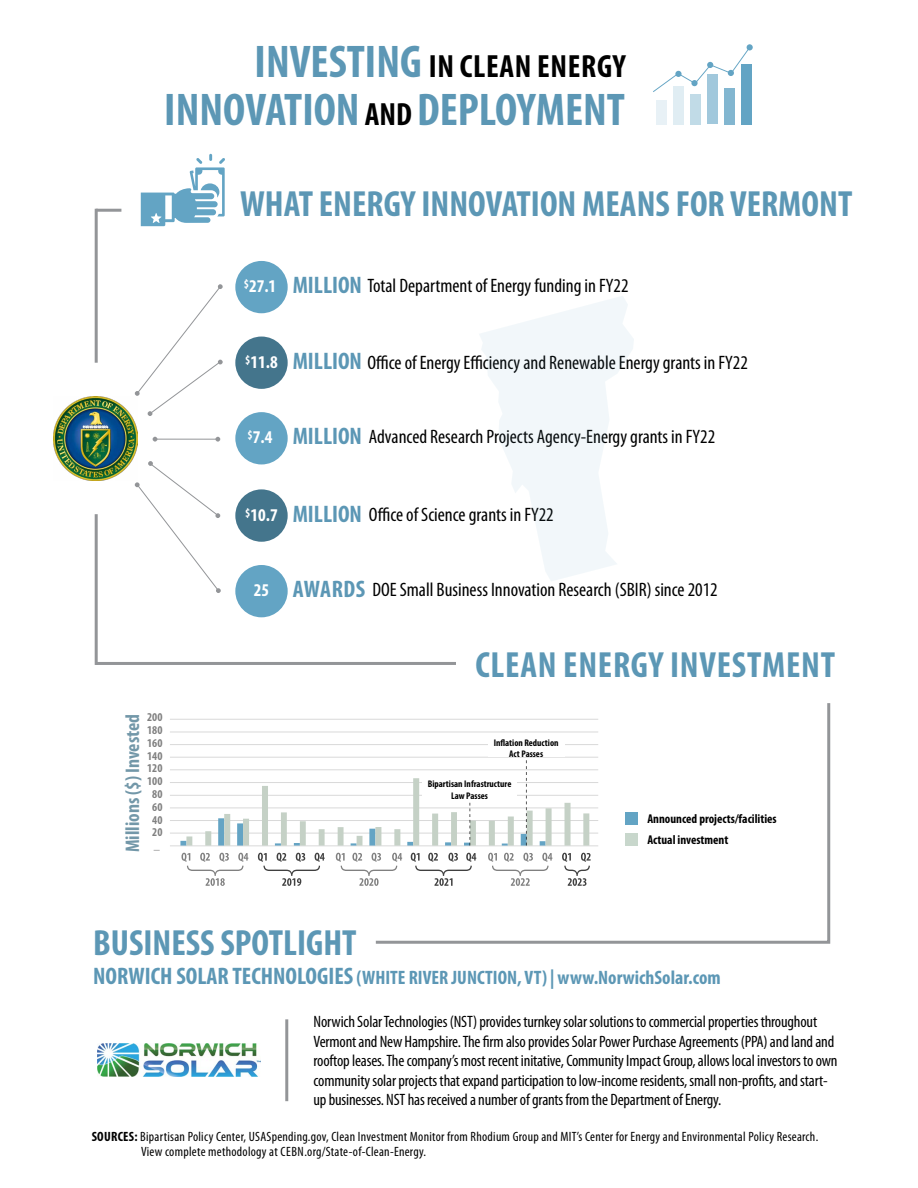
<style>
.page{position:relative;width:918px;height:1188px;background:#fff}
.page>*{position:absolute;margin:0;border:0;box-sizing:border-box;transform-origin:0 0}
.t1{font:700 condensed 46.05px "Myriad Pro";color:#5c97b5}
.t2{font:700 condensed 36.6px "Myriad Pro";color:#5c97b5}
.t3{font:700 condensed 36.6px "Myriad Pro";letter-spacing:.02em;color:#5c97b5}
.t4{font:700 condensed 32.25px "Myriad Pro";letter-spacing:.02em;color:#000}
.t5{font:700 condensed 24px "Myriad Pro";color:#5c97b5}
.t6{font:700 condensed 19.8px "Myriad Pro";color:#44758c}
.t7{font:condensed 19.5px "Myriad Pro";color:#000}
.t8{font:700 condensed 19.5px "Myriad Pro";color:#5c97b5}
.t9{font:700 condensed 18px "Myriad Pro";color:#fff}
.t10{font:condensed 16.5px/19.5px "Myriad Pro";letter-spacing:-.01em;color:#000}
.t11{font:condensed 13.5px/15px "Myriad Pro";letter-spacing:.02em;color:#000}
.t12{font:700 condensed 12.75px/21.5px "Myriad Pro";color:#000}
.t13{font:700 condensed 12px/12.8px "Myriad Pro";color:#000;text-align:center}
.t14{font:700 condensed 9.6px/11.6px "Myriad Pro";color:#000;text-align:center}
.s1{font-size:46.05px;color:#5c97b5}
.s2{font-size:32.25px;color:#000}
.s3{font-size:24px}
.s4{font-weight:700}
</style>
<div class="page">
<div style="left:656px;top:100px;width:11px;height:24px;background:#e8f1f6"></div>
<div style="left:673px;top:86px;width:11px;height:38px;background:#e0edf3"></div>
<div style="left:690px;top:94px;width:11px;height:30px;background:#c1dbe7"></div>
<div style="left:707px;top:75px;width:11px;height:49px;background:#a1c8dc"></div>
<div style="left:724px;top:88px;width:11px;height:36px;background:#82b6d0"></div>
<div style="left:741px;top:64px;width:11px;height:60px;background:#63a4c4"></div>
<svg style="left:653px;top:44px;width:100px;height:48px"></svg>
<div style="left:235px;top:261px;width:53px;height:52px;background:#63a4c4;border-radius:50%"></div>
<div style="left:235px;top:337px;width:53px;height:52px;background:#44758c;border-radius:50%"></div>
<div style="left:235px;top:489px;width:53px;height:53px;background:#44758c;border-radius:50%"></div>
<div style="left:235px;top:565px;width:53px;height:52px;background:#63a4c4;border-radius:50%"></div>
<div style="left:235px;top:412px;width:53px;height:52px;background:#63a4c4;border-radius:50%"></div>
<hr style="left:95px;top:209px;width:3px;height:154px;background:#939598">
<img style="left:53px;top:396px;width:85px;height:84px">
<hr style="left:96px;top:662px;width:360px;height:3px;background:#939598">
<svg style="left:141px;top:154px;width:84px;height:72px"></svg>
<hr style="left:96px;top:209px;width:25px;height:3px;background:#939598">
<hr style="left:95px;top:514px;width:3px;height:151px;background:#939598">
<svg style="left:135px;top:284px;width:88px;height:132px"></svg>
<svg style="left:135px;top:461px;width:86px;height:132px"></svg>
<svg style="left:153px;top:437px;width:4px;height:5px"></svg>
<svg style="left:215px;top:437px;width:5px;height:5px"></svg>
<hr style="left:155px;top:439px;width:63px;height:1px;background:#939598">
<svg style="left:373px;top:703px;width:458px;height:241px"></svg>
<hr style="left:285px;top:1019px;width:3px;height:82px;background:#939598">
<svg style="left:479px;top:296px;width:155px;height:285px;fill:#f2f7fa"></svg>
<img style="left:98px;top:1044px;width:162px;height:33px">
<hr style="left:170px;top:719px;width:428px;height:1px;background:#d9d9d9">
<hr style="left:170px;top:732px;width:428px;height:1px;background:#d9d9d9">
<hr style="left:170px;top:744px;width:428px;height:1px;background:#d9d9d9">
<hr style="left:170px;top:757px;width:428px;height:1px;background:#d9d9d9">
<hr style="left:170px;top:769px;width:428px;height:1px;background:#d9d9d9">
<hr style="left:170px;top:782px;width:428px;height:1px;background:#d9d9d9">
<hr style="left:170px;top:795px;width:428px;height:1px;background:#d9d9d9">
<hr style="left:170px;top:808px;width:428px;height:1px;background:#d9d9d9">
<hr style="left:170px;top:820px;width:428px;height:1px;background:#d9d9d9">
<hr style="left:170px;top:833px;width:428px;height:1px;background:#d9d9d9">
<hr style="left:170px;top:846px;width:428px;height:1px;background:#d9d9d9">
<div style="left:625px;top:812px;width:13px;height:13px;background:#63a4c4"></div>
<div style="left:625px;top:833px;width:13px;height:13px;background:#c8d7cc"></div>
<div style="left:647px;top:813px;width:130px;height:10px;background:#fff"></div>
<div style="left:647px;top:835px;width:82px;height:9px;background:#fff"></div>
<div style="left:488px;top:738px;width:77px;height:19px;background:#fff"></div>
<svg style="left:180px;top:760px;width:409px;height:86px"></svg>
<div style="left:422px;top:780px;width:95px;height:19px;background:#fff"></div>
<svg style="left:258px;top:853px;width:67px;height:33px"></svg>
<svg style="left:336px;top:853px;width:66px;height:33px"></svg>
<svg style="left:411px;top:853px;width:65px;height:33px"></svg>
<svg style="left:488px;top:853px;width:64px;height:33px"></svg>
<svg style="left:562px;top:853px;width:29px;height:33px"></svg>
<svg style="left:181px;top:853px;width:67px;height:33px"></svg>
<h3 class="t4" style="left:255px;top:46px;width:373px"><span class="s1">INVESTING</span> IN CLEAN ENERGY</h3>
<h1 class="t1" style="left:164px;top:81px;width:462px">INNOVATION <span class="s2">AND</span> DEPLOYMENT</h1>
<h2 class="t2" style="left:240px;top:180px;width:614px">WHAT ENERGY INNOVATION MEANS FOR VERMONT</h2>
<p class="t13" style="left:147px;top:711px;width:17px">200</p>
<p class="t6" style="left:120px;top:852px;width:140px;rotate:-90deg">Millions ($) Invested</p>
<p class="t13" style="left:147px;top:723px;width:17px">180</p>
<p class="t13" style="left:147px;top:736px;width:17px">160</p>
<p class="t13" style="left:147px;top:749px;width:17px">140</p>
<p class="t13" style="left:147px;top:762px;width:17px">120<br>100<br>80<br>60<br>40<br>20</p>
<p class="t13" style="left:154px;top:838px;width:7px">_</p>
<p class="t9" style="left:244px;top:275px;width:34px"><sup>$</sup>27.1</p>
<h3 class="t5" style="left:293px;top:270px;width:71px">MILLION</h3>
<p class="t7" style="left:367px;top:274px;width:263px">Total Department of Energy funding in FY22</p>
<p class="t9" style="left:245px;top:350px;width:34px"><sup>$</sup>11.8</p>
<h3 class="t5" style="left:293px;top:346px;width:71px">MILLION</h3>
<p class="t7" style="left:367px;top:351px;width:382px">Office of Energy Efficiency and Renewable Energy grants in FY22</p>
<p class="t9" style="left:248px;top:426px;width:26px"><sup>$</sup>7.4</p>
<h3 class="t5" style="left:293px;top:421px;width:71px">MILLION</h3>
<p class="t7" style="left:369px;top:425px;width:348px">Advanced Research Projects Agency-Energy grants in FY22</p>
<p class="t9" style="left:245px;top:503px;width:34px"><sup>$</sup>10.7</p>
<h3 class="t5" style="left:293px;top:499px;width:71px">MILLION</h3>
<p class="t7" style="left:369px;top:503px;width:186px">Office of Science grants in FY22</p>
<p class="t9" style="left:254px;top:579px;width:17px">25</p>
<h3 class="t5" style="left:293px;top:574px;width:74px">AWARDS</h3>
<p class="t7" style="left:372px;top:578px;width:347px">DOE Small Business Innovation Research (SBIR) since 2012</p>
<h2 class="t3" style="left:475px;top:642px;width:361px">CLEAN ENERGY INVESTMENT</h2>
<p class="t14" style="left:494px;top:737px;width:66px">Inflation Reduction<br>Act Passes</p>
<p class="t14" style="left:428px;top:778px;width:85px">Bipartisan Infrastructure<br>Law Passes</p>
<p class="t12" style="left:647px;top:808px;width:131px">Announced projects/facilities<br>Actual investment</p>
<h2 class="t2" style="left:93px;top:920px;width:265px">BUSINESS SPOTLIGHT</h2>
<p class="t8" style="left:93px;top:965px;width:629px"><span class="s3">NORWICH SOLAR TECHNOLOGIES</span> (WHITE RIVER JUNCTION, VT) | www.NorwichSolar.com</p>
<p class="t10" style="left:314px;top:1012px;width:526px">Norwich Solar Technologies (NST) provides turnkey solar solutions to commercial properties throughout Vermont and New Hampshire. The firm also provides Solar Power Purchase Agreements (PPA) and land and rooftop leases. The company’s most recent initative, Community Impact Group, allows local investors to own community solar projects that expand participation to low-income residents, small non-profits, and start&shy;up businesses. NST has received a number of grants from the Department of Energy.</p>
<p class="t11" style="left:141px;top:1128px;width:679px;text-indent:-50px"><span class="s4">SOURCES:</span> Bipartisan Policy Center, USASpending.gov, Clean Investment Monitor from Rhodium Group and MIT’s Center for Energy and Environmental Policy Research.<br>View complete methodology at CEBN.org/State-of-Clean-Energy.</p>
</div>
